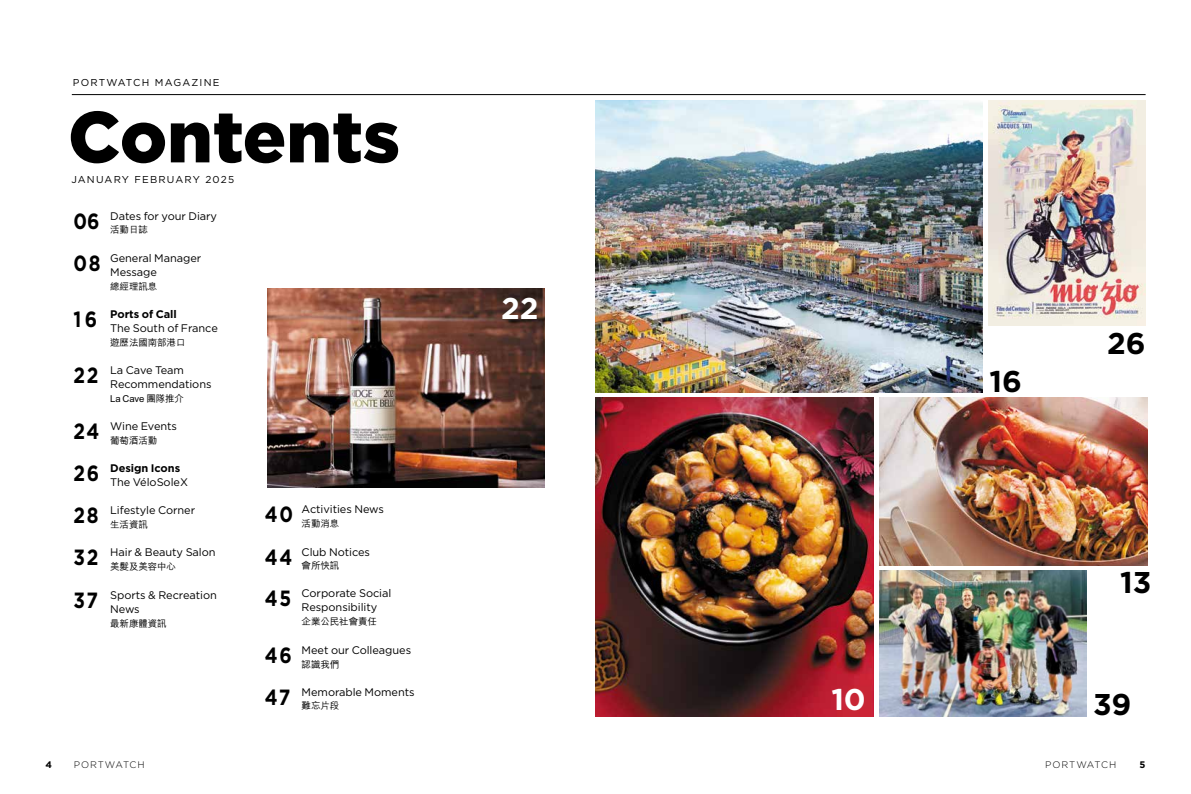
<style>
.page{position:relative;width:1191px;height:794px;background:#fff}
.page>*{position:absolute;margin:0;border:0;box-sizing:border-box;transform-origin:0 0}
.t1{font:900 72px "Gotham";color:#000}
.t2{font:700 30px "Gotham";letter-spacing:-.005em;color:#000}
.t3{font:700 30px "Gotham";color:#fff}
.t4{font:11px/14px "Gotham";letter-spacing:-.005em;color:#000}
.t5{font:10px "Gotham";letter-spacing:.12em;color:#000}
.t6{font:500 9.5px "M Hei HK";letter-spacing:-.01em;color:#000}
.t7{font:300 9.5px "Gotham";letter-spacing:.095em;color:#000}
.t8{font:700 9.5px "Gotham";color:#000}
.s1{font-weight:700;font-size:22px}
.s2{font-weight:700}
</style>
<div class="page">
<img style="left:595px;top:398px;width:278px;height:318px">
<img style="left:879px;top:571px;width:207px;height:145px">
<hr style="left:72px;top:94px;width:1073px;height:1px;background:#000">
<img style="left:879px;top:398px;width:268px;height:167px">
<img style="left:595px;top:100px;width:387px;height:292px">
<img style="left:988px;top:100px;width:157px;height:225px">
<img style="left:268px;top:288px;width:277px;height:200px">
<p class="t5" style="left:73px;top:77px;width:148px">PORTWATCH MAGAZINE</p>
<h1 class="t1" style="left:68px;top:87px;width:333px">Contents</h1>
<p class="t5" style="left:71px;top:173px;width:164px">JANUARY FEBRUARY 2025</p>
<p class="t4" style="left:73px;top:209px;width:145px"><span class="s1">06</span> Dates for your Diary</p>
<p class="t6" style="left:110px;top:223px;width:39px">活動日誌</p>
<p class="t4" style="left:110px;top:250px;width:93px;text-indent:-37px"><span class="s1">08</span> General Manager<br>Message</p>
<p class="t6" style="left:110px;top:279px;width:49px">總經理訊息</p>
<p class="t4" style="left:110px;top:307px;width:109px;text-indent:-37px"><span class="s1">1 6</span> <span class="s2">Ports of Call<br></span>The South of France</p>
<p class="t6" style="left:110px;top:335px;width:77px">遊歷法國南部港口</p>
<p class="t4" style="left:110px;top:363px;width:103px;text-indent:-37px"><span class="s1">22</span> La Cave Team<br>Recommendations</p>
<p class="t6" style="left:110px;top:392px;width:75px">La Cave 團隊推介</p>
<p class="t4" style="left:73px;top:419px;width:105px"><span class="s1">24</span> Wine Events</p>
<p class="t6" style="left:110px;top:433px;width:49px">葡萄酒活動</p>
<p class="t4" style="left:110px;top:461px;width:79px;text-indent:-37px"><span class="s1">26</span> <span class="s2">Design Icons<br></span>The VéloSoleX</p>
<p class="t4" style="left:73px;top:503px;width:123px"><span class="s1">28</span> Lifestyle Corner</p>
<p class="t6" style="left:110px;top:518px;width:39px">生活資訊</p>
<p class="t4" style="left:73px;top:545px;width:144px"><span class="s1">32</span> Hair &amp; Beauty Salon</p>
<p class="t6" style="left:110px;top:560px;width:67px">美髮及美容中心</p>
<p class="t4" style="left:110px;top:587px;width:108px;text-indent:-37px"><span class="s1">37</span> Sports &amp; Recreation<br>News</p>
<p class="t6" style="left:110px;top:616px;width:58px">最新康體資訊</p>
<p class="t4" style="left:265px;top:502px;width:121px"><span class="s1">40</span> Activities News</p>
<p class="t6" style="left:302px;top:517px;width:39px">活動消息</p>
<p class="t4" style="left:265px;top:544px;width:107px"><span class="s1">44</span> Club Notices</p>
<p class="t6" style="left:302px;top:559px;width:39px">會所快訊</p>
<p class="t4" style="left:302px;top:586px;width:91px;text-indent:-37px"><span class="s1">45</span> Corporate Social<br>Responsibility</p>
<p class="t6" style="left:302px;top:615px;width:77px">企業公民社會責任</p>
<p class="t4" style="left:265px;top:642px;width:148px"><span class="s1">46</span> Meet our Colleagues</p>
<p class="t6" style="left:302px;top:657px;width:39px">認識我們</p>
<p class="t4" style="left:265px;top:684px;width:151px"><span class="s1">47</span> Memorable Moments</p>
<p class="t6" style="left:302px;top:699px;width:39px">難忘片段</p>
<h2 class="t3" style="left:501px;top:289px;width:39px">22</h2>
<h2 class="t2" style="left:989px;top:361px;width:34px">16</h2>
<h2 class="t2" style="left:1107px;top:323px;width:40px">26</h2>
<h2 class="t2" style="left:1120px;top:563px;width:33px">13</h2>
<h2 class="t3" style="left:831px;top:679px;width:36px">10</h2>
<h2 class="t2" style="left:1093px;top:685px;width:40px">39</h2>
<p class="t8" style="left:45px;top:758px;width:8px">4</p>
<p class="t7" style="left:74px;top:758px;width:73px">PORTWATCH</p>
<p class="t7" style="left:1045px;top:758px;width:73px">PORTWATCH</p>
<p class="t8" style="left:1139px;top:758px;width:7px">5</p>
</div>
